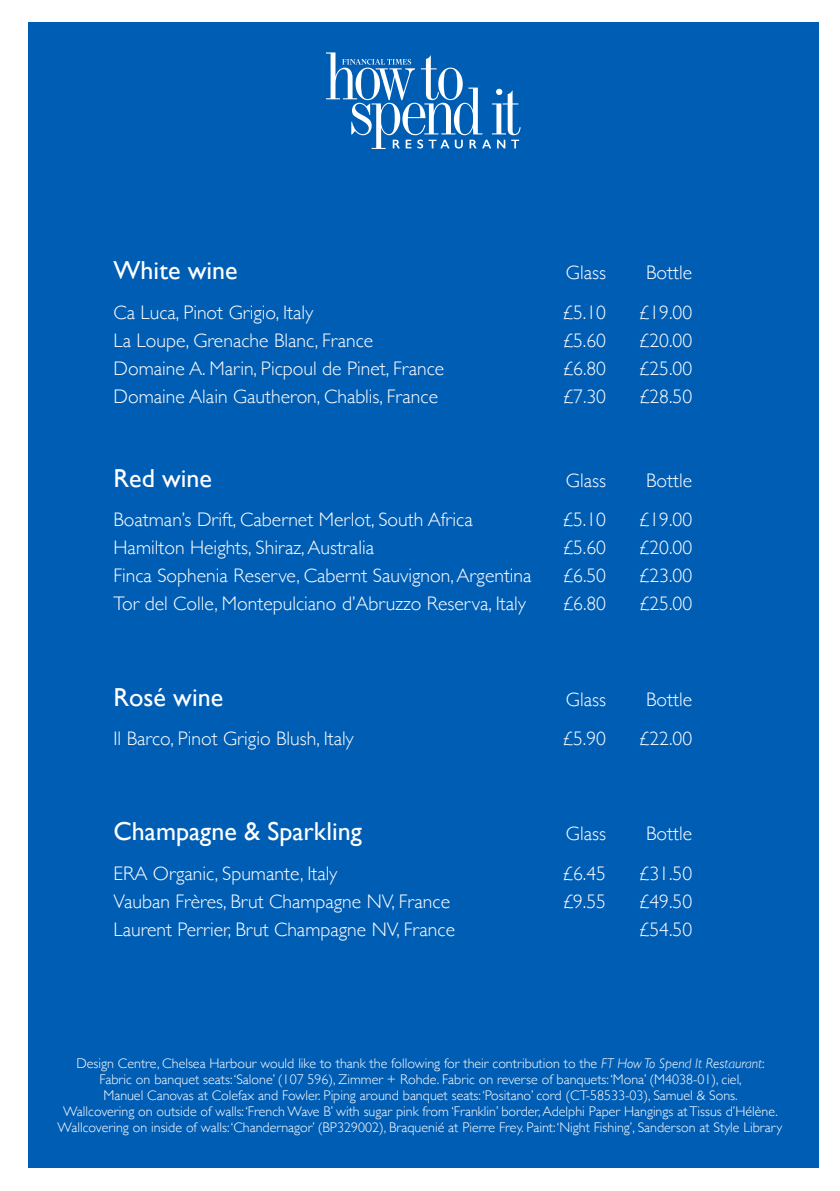
<style>
.page{position:relative;width:840px;height:1191px;background:#fff}
.page>*{position:absolute;margin:0;border:0;box-sizing:border-box;transform-origin:0 0}
.t1{font:26px "Gill Sans";color:#fff}
.t2{font:300 19.6px "Gill Sans";color:#fff}
.t3{font:300 14px/16px "Gill Sans";color:#fff;text-align:center}
.s1{font-style:italic}
</style>
<div class="page">
<div style="left:28px;top:23px;width:790px;height:1145px;background:#005db4"></div>
<svg style="left:326px;top:52px;width:194px;height:97px"></svg>
<h1 class="t1" style="left:113px;top:255px;width:125px">White wine</h1>
<p class="t2" style="left:565px;top:257px;width:42px">Glass</p>
<p class="t2" style="left:645px;top:257px;width:47px">Bottle</p>
<p class="t2" style="left:113px;top:297px;width:201px">Ca Luca, Pinot Grigio, Italy</p>
<p class="t2" style="left:562px;top:297px;width:45px">£5.10</p>
<p class="t2" style="left:638px;top:297px;width:55px">£19.00</p>
<p class="t2" style="left:113px;top:325px;width:261px">La Loupe, Grenache Blanc, France</p>
<p class="t2" style="left:562px;top:325px;width:45px">£5.60</p>
<p class="t2" style="left:638px;top:325px;width:55px">£20.00</p>
<p class="t2" style="left:113px;top:353px;width:332px">Domaine A. Marin, Picpoul de Pinet, France</p>
<p class="t2" style="left:562px;top:353px;width:45px">£6.80</p>
<p class="t2" style="left:638px;top:353px;width:55px">£25.00</p>
<p class="t2" style="left:113px;top:381px;width:326px">Domaine Alain Gautheron, Chablis, France</p>
<p class="t2" style="left:562px;top:381px;width:45px">£7.30</p>
<p class="t2" style="left:638px;top:381px;width:55px">£28.50</p>
<h1 class="t1" style="left:113px;top:462px;width:100px">Red wine</h1>
<p class="t2" style="left:565px;top:465px;width:42px">Glass</p>
<p class="t2" style="left:645px;top:465px;width:47px">Bottle</p>
<p class="t2" style="left:113px;top:504px;width:360px">Boatman’s Drift, Cabernet Merlot, South Africa</p>
<p class="t2" style="left:562px;top:504px;width:45px">£5.10</p>
<p class="t2" style="left:638px;top:504px;width:55px">£19.00</p>
<p class="t2" style="left:113px;top:532px;width:262px">Hamilton Heights, Shiraz, Australia</p>
<p class="t2" style="left:562px;top:532px;width:45px">£5.60</p>
<p class="t2" style="left:638px;top:532px;width:55px">£20.00</p>
<p class="t2" style="left:113px;top:560px;width:419px">Finca Sophenia Reserve, Cabernt Sauvignon, Argentina</p>
<p class="t2" style="left:562px;top:560px;width:45px">£6.50</p>
<p class="t2" style="left:638px;top:560px;width:55px">£23.00</p>
<p class="t2" style="left:113px;top:588px;width:413px">Tor del Colle, Montepulciano d’Abruzzo Reserva, Italy</p>
<p class="t2" style="left:562px;top:588px;width:45px">£6.80</p>
<p class="t2" style="left:638px;top:588px;width:55px">£25.00</p>
<h1 class="t1" style="left:113px;top:681px;width:111px">Rosé wine</h1>
<p class="t2" style="left:565px;top:683px;width:42px">Glass</p>
<p class="t2" style="left:645px;top:683px;width:47px">Bottle</p>
<p class="t2" style="left:113px;top:723px;width:242px">Il Barco, Pinot Grigio Blush, Italy</p>
<p class="t2" style="left:562px;top:723px;width:45px">£5.90</p>
<p class="t2" style="left:638px;top:723px;width:55px">£22.00</p>
<h1 class="t1" style="left:113px;top:816px;width:250px">Champagne &amp; Sparkling</h1>
<p class="t2" style="left:565px;top:818px;width:42px">Glass</p>
<p class="t2" style="left:645px;top:818px;width:47px">Bottle</p>
<p class="t2" style="left:113px;top:857px;width:225px">ERA Organic, Spumante, Italy</p>
<p class="t2" style="left:562px;top:857px;width:45px">£6.45</p>
<p class="t2" style="left:638px;top:857px;width:55px">£31.50</p>
<p class="t2" style="left:113px;top:885px;width:338px">Vauban Frères, Brut Champagne NV, France</p>
<p class="t2" style="left:562px;top:885px;width:45px">£9.55</p>
<p class="t2" style="left:638px;top:885px;width:55px">£49.50</p>
<p class="t2" style="left:113px;top:913px;width:343px">Laurent Perrier, Brut Champagne NV, France</p>
<p class="t2" style="left:638px;top:913px;width:55px">£54.50</p>
<p class="t3" style="left:58px;top:1054px;width:725px">Design Centre, Chelsea Harbour would like to thank the following for their contribution to the <span class="s1">FT How To Spend It Restaurant</span>:<br>Fabric on banquet seats: ‘Salone’ (107 596), Zimmer + Rohde. Fabric on reverse of banquets: ‘Mona’ (M4038-01), ciel,<br>Manuel Canovas at Colefax and Fowler. Piping around banquet seats: ‘Positano’ cord (CT-58533-03), Samuel &amp; Sons.<br>Wallcovering on outside of walls: ‘French Wave B’ with sugar pink from ‘Franklin’ border, Adelphi Paper Hangings at Tissus d’Hélène.<br>Wallcovering on inside of walls: ‘Chandernagor’ (BP329002), Braquenié at Pierre Frey. Paint: ‘Night Fishing’, Sanderson at Style Library</p>
</div>
